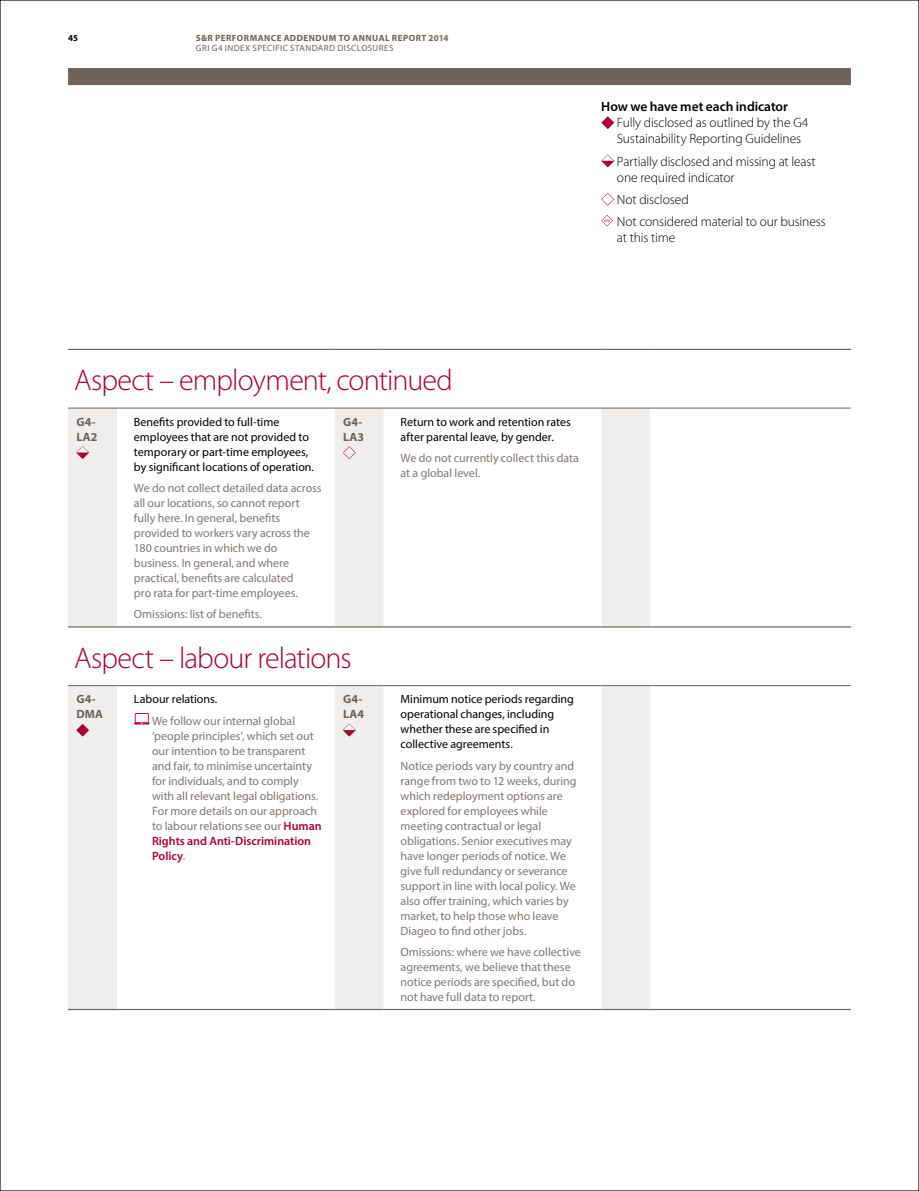
<style>
.page{position:relative;width:919px;height:1191px;background:#fff}
.page>*{position:absolute;margin:0;border:0;box-sizing:border-box;transform-origin:0 0}
.t1{font:300 30px "Myriad Pro";letter-spacing:-.03em;color:#ac0032}
.t2{font:300 13.5px/16px "Myriad Pro";letter-spacing:-.01em;color:#000}
.t3{font:600 13.5px "Myriad Pro";letter-spacing:-.005em;color:#000}
.t4{font:12px/15px "Myriad Pro";color:#7f7772}
.t5{font:12px/15px "Myriad Pro";color:#000}
.t6{font:700 12px/15px "Myriad Pro";letter-spacing:.005em;color:#706259}
.t7{font:700 9px "Myriad Pro";letter-spacing:.055em;color:#706259}
.t8{font:9px "Myriad Pro";letter-spacing:.045em;color:#706259}
.t9{font:700 9px "Myriad Pro";color:#000}
.t10{font:4.8px "Myriad Pro";color:#ac0032}
.s1{font-weight:600;color:#ac0032}
</style>
<div class="page">
<div style="left:68px;top:68px;width:782px;height:17px;background:#706259"></div>
<svg style="left:601px;top:116px;width:13px;height:13px"></svg>
<svg style="left:601px;top:154px;width:13px;height:13px"></svg>
<svg style="left:601px;top:193px;width:13px;height:13px"></svg>
<svg style="left:601px;top:215px;width:11px;height:11px"></svg>
<svg style="left:68px;top:409px;width:582px;height:600px"></svg>
<hr style="left:68px;top:349px;width:49px;height:1px;background:#706259">
<hr style="left:117px;top:349px;width:217px;height:1px;background:#706259">
<hr style="left:334px;top:349px;width:49px;height:1px;background:#706259">
<hr style="left:383px;top:349px;width:218px;height:1px;background:#706259">
<hr style="left:601px;top:349px;width:49px;height:1px;background:#706259">
<hr style="left:650px;top:349px;width:200px;height:1px;background:#706259">
<hr style="left:334px;top:408px;width:49px;height:1px;background:#706259">
<hr style="left:383px;top:408px;width:218px;height:1px;background:#706259">
<hr style="left:650px;top:408px;width:200px;height:1px;background:#706259">
<hr style="left:68px;top:626px;width:49px;height:1px;background:#706259">
<hr style="left:117px;top:626px;width:217px;height:1px;background:#706259">
<hr style="left:334px;top:626px;width:49px;height:1px;background:#706259">
<hr style="left:383px;top:626px;width:218px;height:1px;background:#706259">
<hr style="left:650px;top:626px;width:200px;height:1px;background:#706259">
<hr style="left:68px;top:685px;width:49px;height:1px;background:#706259">
<hr style="left:117px;top:685px;width:217px;height:1px;background:#706259">
<hr style="left:334px;top:685px;width:49px;height:1px;background:#706259">
<hr style="left:383px;top:685px;width:218px;height:1px;background:#706259">
<hr style="left:650px;top:685px;width:200px;height:1px;background:#706259">
<hr style="left:68px;top:1009px;width:49px;height:1px;background:#706259">
<hr style="left:117px;top:1009px;width:217px;height:1px;background:#706259">
<hr style="left:334px;top:1009px;width:49px;height:1px;background:#706259">
<hr style="left:383px;top:1009px;width:218px;height:1px;background:#706259">
<hr style="left:650px;top:1009px;width:200px;height:1px;background:#706259">
<hr style="left:601px;top:408px;width:49px;height:1px;background:#706259">
<hr style="left:601px;top:685px;width:49px;height:1px;background:#706259">
<hr style="left:117px;top:408px;width:217px;height:1px;background:#706259">
<hr style="left:68px;top:408px;width:49px;height:1px;background:#706259">
<hr style="left:601px;top:1009px;width:49px;height:1px;background:#706259">
<hr style="left:601px;top:626px;width:49px;height:1px;background:#706259">
<svg style="left:77px;top:446px;width:12px;height:13px"></svg>
<svg style="left:343px;top:446px;width:13px;height:13px"></svg>
<svg style="left:77px;top:723px;width:12px;height:13px"></svg>
<svg style="left:134px;top:713px;width:16px;height:11px"></svg>
<svg style="left:343px;top:723px;width:13px;height:13px"></svg>
<p class="t9" style="left:68px;top:32px;width:12px">45</p>
<p class="t7" style="left:196px;top:32px;width:254px">S&amp;R PERFORMANCE ADDENDUM TO ANNUAL REPORT 2014</p>
<p class="t8" style="left:196px;top:43px;width:199px">GRI G4 INDEX SPECIFIC STANDARD DISCLOSURES</p>
<p class="t3" style="left:601px;top:98px;width:188px">How we have met each indicator</p>
<p class="t2" style="left:617px;top:115px;width:193px">Fully disclosed as outlined by the G4<br>Sustainability Reporting Guidelines</p>
<p class="t2" style="left:617px;top:153px;width:200px">Partially disclosed and missing at least one required indicator</p>
<p class="t2" style="left:617px;top:191px;width:73px">Not disclosed</p>
<p class="t10" style="left:604px;top:217px;width:8px">n/a</p>
<p class="t2" style="left:617px;top:214px;width:210px">Not considered material to our business at this time</p>
<h1 class="t1" style="left:74px;top:363px;width:380px">Aspect – employment, continued</h1>
<p class="t6" style="left:77px;top:414px;width:22px">G4-<br>LA2</p>
<p class="t5" style="left:134px;top:414px;width:182px">Benefits provided to full-time employees that are not provided to temporary or part-time employees, by significant locations of operation.</p>
<p class="t4" style="left:134px;top:480px;width:189px">We do not collect detailed data across all our locations, so cannot report fully here. In general, benefits provided to workers vary across the 180 countries in which we do business. In general, and where practical, benefits are calculated<br>pro rata for part-time employees.</p>
<p class="t4" style="left:134px;top:606px;width:130px">Omissions: list of benefits.</p>
<p class="t6" style="left:343px;top:414px;width:22px">G4-<br>LA3</p>
<p class="t5" style="left:400px;top:414px;width:172px">Return to work and retention rates after parental leave, by gender.</p>
<p class="t4" style="left:400px;top:450px;width:180px">We do not currently collect this data at a global level.</p>
<h1 class="t1" style="left:74px;top:641px;width:279px">Aspect – labour relations</h1>
<p class="t6" style="left:77px;top:691px;width:28px">G4-<br>DMA</p>
<p class="t5" style="left:134px;top:691px;width:85px">Labour relations.</p>
<p class="t4" style="left:152px;top:713px;width:171px">We follow our internal global ‘people principles’, which set out our intention to be transparent and fair, to minimise uncertainty for individuals, and to comply with all relevant legal obligations.<br>For more details on our approach to labour relations see our <span class="s1">Human<br>Rights and Anti-Discrimination<br>Policy</span>.</p>
<p class="t6" style="left:343px;top:691px;width:22px">G4-<br>LA4</p>
<p class="t5" style="left:400px;top:691px;width:175px">Minimum notice periods regarding operational changes, including whether these are specified in collective agreements.</p>
<p class="t4" style="left:400px;top:758px;width:177px">Notice periods vary by country and range from two to 12 weeks, during which redeployment options are explored for employees while meeting contractual or legal obligations. Senior executives may have longer periods of notice. We give full redundancy or severance support in line with local policy. We also offer training, which varies by market, to help those who leave<br>Diageo to find other jobs.</p>
<p class="t4" style="left:400px;top:944px;width:182px">Omissions: where we have collective agreements, we believe that these notice periods are specified, but do not have full data to report.</p>
</div>
